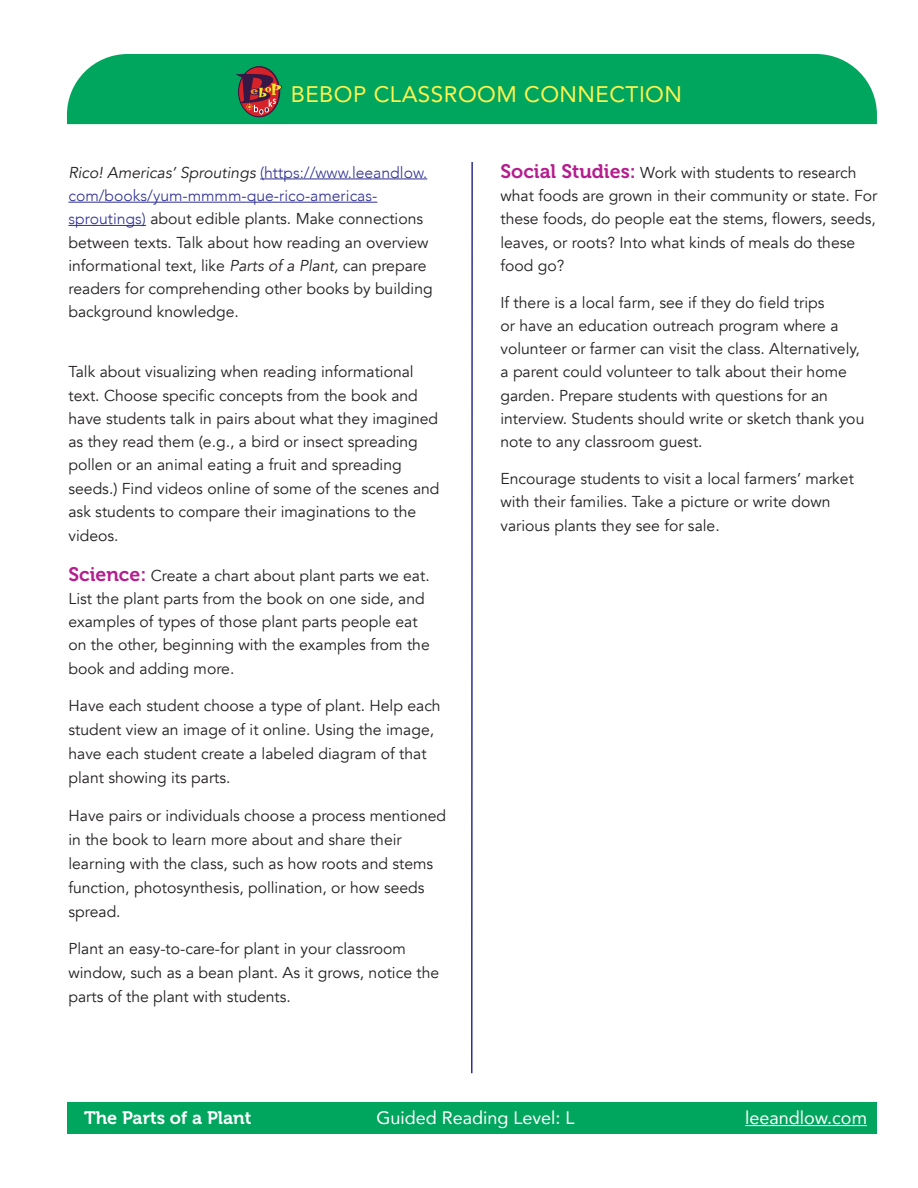
<style>
.page{position:relative;width:918px;height:1188px;background:#fff}
.page>*{position:absolute;margin:0;border:0;box-sizing:border-box;transform-origin:0 0}
.t1{font:22.5px "Avenir";letter-spacing:.02em;color:#fff34f}
.t2{font:18px "Avenir";color:#fff}
.t3{font:18px "Museo 700";color:#fff}
.cross_curricular_par{font:15.75px/23.2px "Avenir";color:#231f20}
.s1{font-style:italic}
.s2{font-weight:300;color:#2e3092}
.s3{font-family:"Museo 700";font-size:19.5px;color:#b41e8d}
</style>
<div class="page">
<div style="left:67px;top:54px;width:810px;height:70px;background:#00a65d"></div>
<hr style="left:471px;top:162px;width:2px;height:911px;background:#2e3092">
<div style="left:67px;top:1103px;width:810px;height:31px;background:#00a65d"></div>
<hr style="left:745px;top:1125px;width:122px;height:1px;background:#fff">
<svg style="left:239px;top:67px;width:40px;height:50px"></svg>
<div style="left:238px;top:66px;width:42px;height:51px;border:1px solid #371745;border-radius:50%"></div>
<svg style="left:236px;top:74px;width:46px;height:40px;background:#794b43"></svg>
<hr style="left:260px;top:179px;width:167px;height:1px;background:#2e3092">
<hr style="left:68px;top:202px;width:309px;height:1px;background:#2e3092">
<hr style="left:68px;top:225px;width:78px;height:1px;background:#2e3092">
<h1 class="t1" style="left:291px;top:76px;width:393px">BEBOP CLASSROOM CONNECTION</h1>
<p class="cross_curricular_par" style="left:68px;top:161px;width:366px"><span class="s1">Rico! Americas’ Sproutings</span> <span class="s2">(https://www.leeandlow. com/books/yum-mmmm-que-rico-americas&shy;sproutings)</span> about edible plants. Make connections between texts. Talk about how reading an overview informational text, like <span class="s1">Parts of a Plant,</span> can prepare readers for comprehending other books by building background knowledge.</p>
<p class="cross_curricular_par" style="left:68px;top:360px;width:373px">Talk about visualizing when reading informational text. Choose specific concepts from the book and have students talk in pairs about what they imagined as they read them (e.g., a bird or insect spreading pollen or an animal eating a fruit and spreading seeds.) Find videos online of some of the scenes and ask students to compare their imaginations to the videos.</p>
<p class="cross_curricular_par" style="left:68px;top:564px;width:363px"><span class="s3">Science:</span> Create a chart about plant parts we eat.<br>List the plant parts from the book on one side, and examples of types of those plant parts people eat on the other, beginning with the examples from the book and adding more.</p>
<p class="cross_curricular_par" style="left:68px;top:694px;width:374px;line-height:24px">Have each student choose a type of plant. Help each student view an image of it online. Using the image, have each student create a labeled diagram of that plant showing its parts.</p>
<p class="cross_curricular_par" style="left:68px;top:804px;width:379px;line-height:24px">Have pairs or individuals choose a process mentioned in the book to learn more about and share their learning with the class, such as how roots and stems function, photosynthesis, pollination, or how seeds spread.</p>
<p class="cross_curricular_par" style="left:68px;top:937px;width:372px;line-height:24px">Plant an easy-to-care-for plant in your classroom window, such as a bean plant. As it grows, notice the parts of the plant with students.</p>
<p class="cross_curricular_par" style="left:500px;top:161px;width:379px"><span class="s3">Social Studies:</span> Work with students to research what foods are grown in their community or state. For these foods, do people eat the stems, flowers, seeds, leaves, or roots? Into what kinds of meals do these food go?</p>
<p class="cross_curricular_par" style="left:500px;top:291px;width:365px">If there is a local farm, see if they do field trips<br>or have an education outreach program where a volunteer or farmer can visit the class. Alternatively, a parent could volunteer to talk about their home garden. Prepare students with questions for an interview. Students should write or sketch thank you note to any classroom guest.</p>
<p class="cross_curricular_par" style="left:500px;top:467px;width:355px;line-height:23.7px">Encourage students to visit a local farmers’ market with their families. Take a picture or write down various plants they see for sale.</p>
<p class="t3" style="left:84px;top:1108px;width:169px">The Parts of a Plant</p>
<p class="t2" style="left:376px;top:1104px;width:200px">Guided Reading Level: L</p>
<p class="t2" style="left:745px;top:1104px;width:123px">leeandlow.com</p>
</div>
